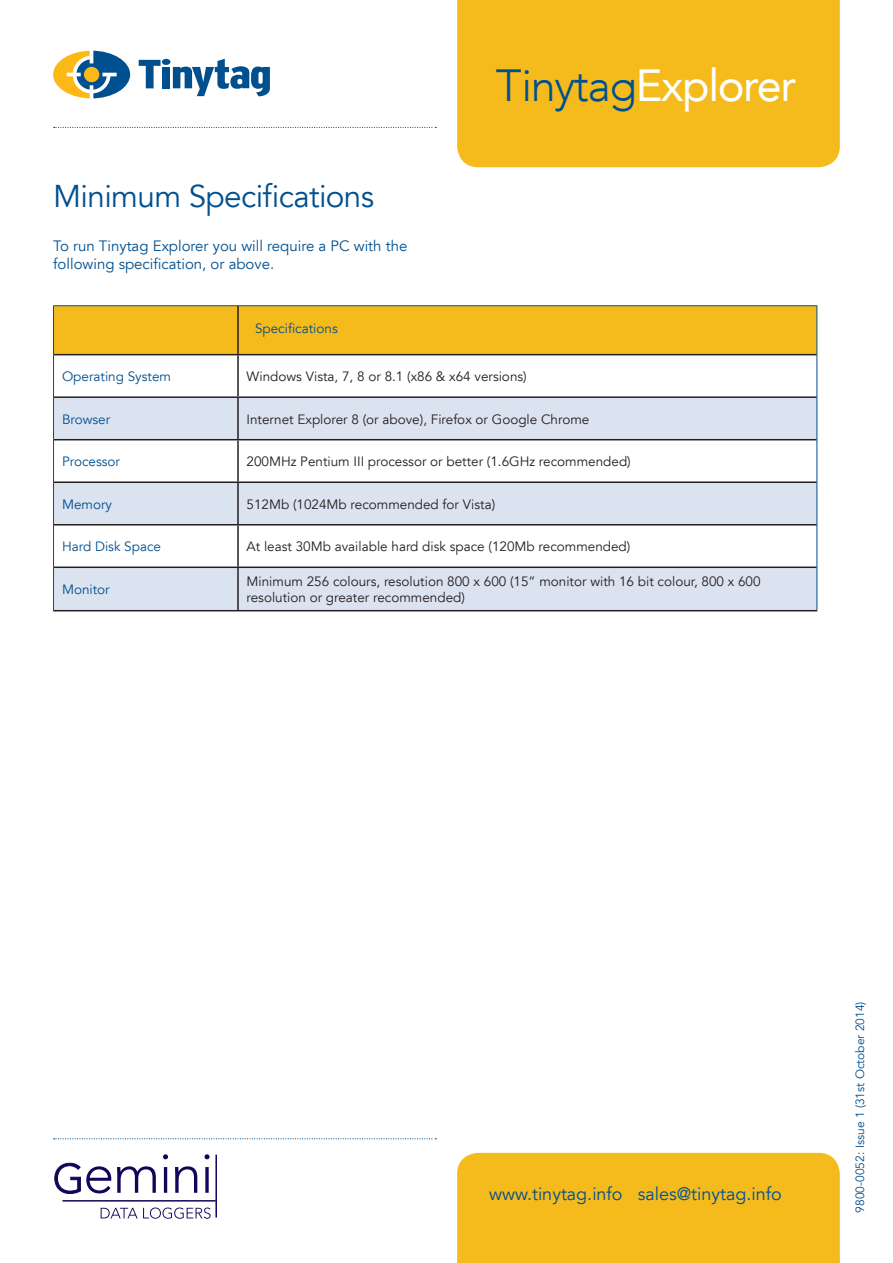
<style>
.page{position:relative;width:893px;height:1263px;background:#fff}
.page>*{position:absolute;margin:0;border:0;box-sizing:border-box;transform-origin:0 0}
.t1{font:45px "Avenir LT";letter-spacing:-.03em;color:#fff}
.t2{font:31.5px "Avenir LT";letter-spacing:-.02em;color:#004f8f}
.t3{font:18px "Avenir LT";color:#004f8f}
.t4{font:15px/18px "Avenir LT";color:#004f8f}
.t5{font:13.5px/16.2px "Avenir LT";color:#231f20}
.t6{font:13.5px "Avenir LT";color:#004f8f}
.t7{font:12px "Avenir LT";color:#004f8f}
.s1{font-weight:300;color:#004f8f}
</style>
<div class="page">
<div style="left:457px;top:1153px;width:383px;height:110px;background:#f5bb1c"></div>
<div style="left:457px;top:0;width:383px;height:167px;background:#f5bb1c"></div>
<svg style="left:54px;top:1138px;width:382px;height:1px"></svg>
<svg style="left:54px;top:1162px;width:57px;height:32px"></svg>
<svg style="left:117px;top:1166px;width:39px;height:27px"></svg>
<svg style="left:163px;top:1154px;width:5px;height:39px"></svg>
<svg style="left:175px;top:1166px;width:22px;height:27px"></svg>
<svg style="left:204px;top:1154px;width:6px;height:39px"></svg>
<svg style="left:101px;top:1207px;width:110px;height:12px"></svg>
<hr style="left:62px;top:1200px;width:154px;height:1px;background:#110658">
<hr style="left:215px;top:1155px;width:2px;height:62px;background:#110658">
<svg style="left:54px;top:127px;width:382px;height:1px"></svg>
<div style="left:54px;top:306px;width:762px;height:48px;background:#f5bb1c"></div>
<svg style="left:54px;top:398px;width:762px;height:212px;fill:#dce3f0"></svg>
<hr style="left:53px;top:305px;width:185px;height:1px;background:#004f8f">
<hr style="left:53px;top:306px;width:1px;height:49px;background:#004f8f">
<hr style="left:238px;top:305px;width:579px;height:1px;background:#004f8f">
<hr style="left:816px;top:306px;width:1px;height:49px;background:#004f8f">
<hr style="left:53px;top:355px;width:1px;height:42px;background:#004f8f">
<hr style="left:816px;top:355px;width:1px;height:42px;background:#004f8f">
<hr style="left:53px;top:397px;width:1px;height:43px;background:#004f8f">
<hr style="left:816px;top:397px;width:1px;height:43px;background:#004f8f">
<hr style="left:53px;top:440px;width:1px;height:42px;background:#004f8f">
<hr style="left:816px;top:440px;width:1px;height:42px;background:#004f8f">
<hr style="left:53px;top:482px;width:1px;height:43px;background:#004f8f">
<hr style="left:816px;top:482px;width:1px;height:43px;background:#004f8f">
<hr style="left:53px;top:525px;width:1px;height:42px;background:#004f8f">
<hr style="left:816px;top:525px;width:1px;height:42px;background:#004f8f">
<hr style="left:53px;top:567px;width:1px;height:43px;background:#004f8f">
<hr style="left:816px;top:567px;width:1px;height:43px;background:#004f8f">
<hr style="left:237px;top:306px;width:2px;height:48px;background:#231f20">
<hr style="left:54px;top:354px;width:184px;height:1px;background:#231f20">
<hr style="left:238px;top:354px;width:578px;height:1px;background:#231f20">
<hr style="left:237px;top:355px;width:2px;height:41px;background:#231f20">
<hr style="left:54px;top:396px;width:184px;height:2px;background:#231f20">
<hr style="left:238px;top:396px;width:578px;height:2px;background:#231f20">
<hr style="left:237px;top:398px;width:2px;height:41px;background:#231f20">
<hr style="left:54px;top:439px;width:184px;height:1px;background:#231f20">
<hr style="left:238px;top:439px;width:578px;height:1px;background:#231f20">
<hr style="left:237px;top:440px;width:2px;height:41px;background:#231f20">
<hr style="left:54px;top:481px;width:184px;height:2px;background:#231f20">
<hr style="left:238px;top:481px;width:578px;height:2px;background:#231f20">
<hr style="left:237px;top:483px;width:2px;height:41px;background:#231f20">
<hr style="left:54px;top:524px;width:184px;height:1px;background:#231f20">
<hr style="left:238px;top:524px;width:578px;height:1px;background:#231f20">
<hr style="left:237px;top:525px;width:2px;height:41px;background:#231f20">
<hr style="left:54px;top:566px;width:184px;height:2px;background:#231f20">
<hr style="left:238px;top:566px;width:578px;height:2px;background:#231f20">
<hr style="left:237px;top:568px;width:2px;height:42px;background:#231f20">
<hr style="left:53px;top:610px;width:185px;height:1px;background:#231f20">
<hr style="left:238px;top:610px;width:579px;height:1px;background:#231f20">
<svg style="left:139px;top:60px;width:22px;height:28px"></svg>
<div style="left:162px;top:67px;width:8px;height:21px;background:#004f8f"></div>
<div style="left:162px;top:59px;width:8px;height:6px;background:#004f8f;border-radius:50%"></div>
<svg style="left:53px;top:51px;width:77px;height:47px"></svg>
<hr style="left:102px;top:73px;width:15px;height:3px;background:#fff">
<hr style="left:90px;top:49px;width:3px;height:14px;background:#fff">
<hr style="left:90px;top:85px;width:3px;height:14px;background:#fff">
<hr style="left:67px;top:73px;width:14px;height:3px;background:#fff">
<svg style="left:173px;top:59px;width:97px;height:37px"></svg>
<p class="t2" style="left:53px;top:178px;width:323px">Minimum Specifications</p>
<p class="t4" style="left:53px;top:237px;width:356px">To run Tinytag Explorer you will require a PC with the following specification, or above.</p>
<p class="t6" style="left:255px;top:321px;width:84px">Specifications</p>
<p class="t1" style="left:496px;top:60px;width:302px"><span class="s1">Tinytag</span>Explorer</p>
<p class="t6" style="left:62px;top:369px;width:110px">Operating System</p>
<p class="t5" style="left:246px;top:369px;width:282px">Windows Vista, 7, 8 or 8.1 (x86 &amp; x64 versions)</p>
<p class="t6" style="left:62px;top:411px;width:50px">Browser</p>
<p class="t5" style="left:246px;top:411px;width:344px">Internet Explorer 8 (or above), Firefox or Google Chrome</p>
<p class="t6" style="left:62px;top:454px;width:59px">Processor</p>
<p class="t5" style="left:246px;top:454px;width:386px">200MHz Pentium III processor or better (1.6GHz recommended)</p>
<p class="t6" style="left:62px;top:496px;width:52px">Memory</p>
<p class="t5" style="left:246px;top:496px;width:250px">512Mb (1024Mb recommended for Vista)</p>
<p class="t6" style="left:62px;top:539px;width:101px">Hard Disk Space</p>
<p class="t5" style="left:246px;top:539px;width:385px">At least 30Mb available hard disk space (120Mb recommended)</p>
<p class="t6" style="left:62px;top:582px;width:49px">Monitor</p>
<p class="t5" style="left:246px;top:574px;width:516px">Minimum 256 colours, resolution 800 x 600 (15” monitor with 16 bit colour, 800 x 600 resolution or greater recommended)</p>
<p class="t3" style="left:489px;top:1184px;width:294px">www.tinytag.info sales@tinytag.info</p>
<p class="t7" style="left:853px;top:1212px;width:213px;rotate:-90deg">9800-0052: Issue 1 (31st October 2014)</p>
</div>
